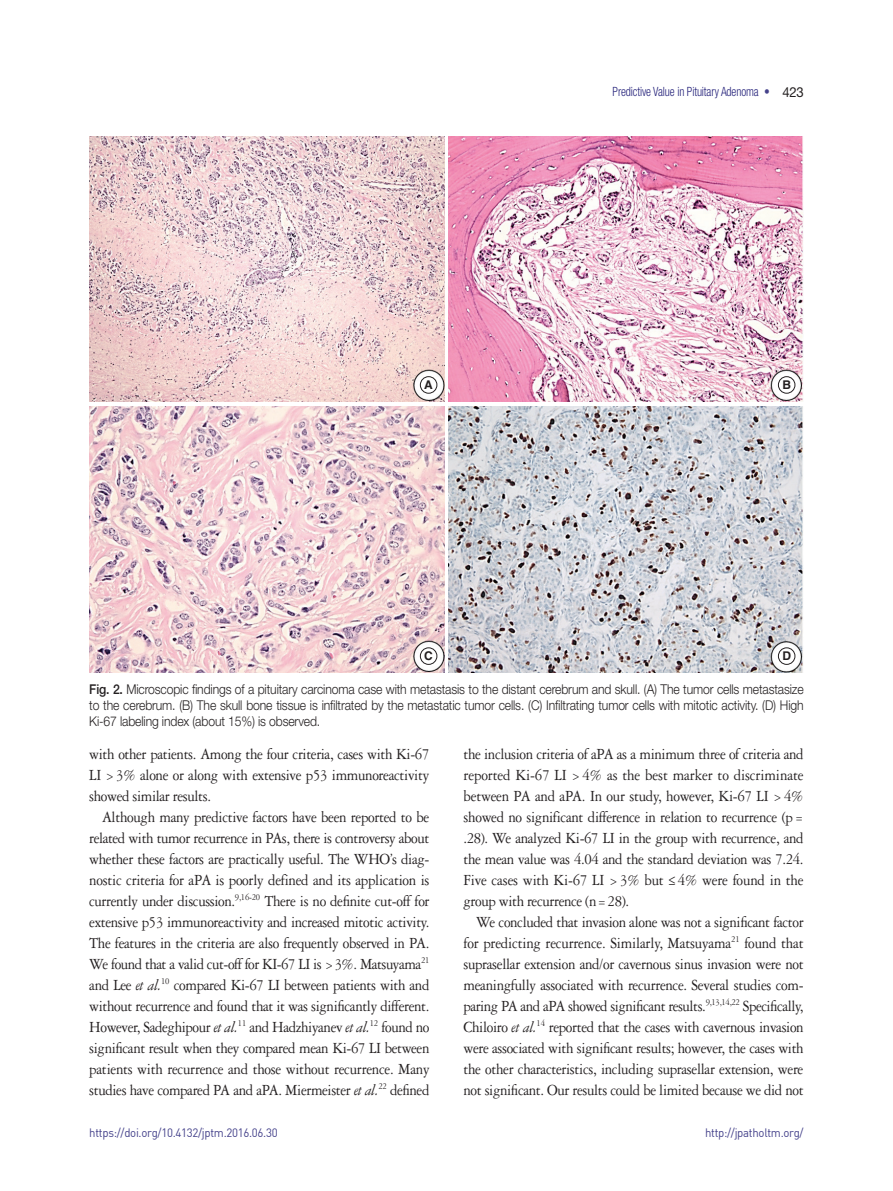
<style>
.page{position:relative;width:893px;height:1191px;background:#fff}
.page>*{position:absolute;margin:0;border:0;box-sizing:border-box;transform-origin:0 0}
.t1{font:16.5px/21px "Garamond 3 LT Std";letter-spacing:-.025em;color:#231f20;text-align:justify;scale:.9 1}
.t2{font:300 13.5px/16.2px "Helvetica Neue LT Std";letter-spacing:-.01em;color:#231f20;text-align:justify;scale:.9 1}
.t3{font:300 condensed 12.75px "Helvetica Neue LT Std";letter-spacing:-.01em;color:#26237b;scale:.9 1}
.t4{font:12px "Dinreg";letter-spacing:-.025em;color:#45428b;scale:.95 1}
.t5{font:700 12px "Helvetica LT Std";color:#231f20}
.s1{color:#45428b}
.s2{font-weight:400;font-stretch:normal;font-size:13.8px;color:#231f20}
.s3{font-weight:500}
.s4{font-style:italic}
</style>
<div class="page">
<img style="left:89px;top:136px;width:355px;height:266px">
<img style="left:449px;top:136px;width:354px;height:266px">
<img style="left:89px;top:406px;width:355px;height:266px">
<img style="left:449px;top:406px;width:354px;height:266px">
<div style="left:420px;top:377px;width:17px;height:16px;background:#fff;border-radius:50%"></div>
<div style="left:420px;top:376px;width:17px;height:17px;border:1px solid #231f20;border-radius:50%"></div>
<div style="left:420px;top:648px;width:17px;height:16px;background:#fff;border-radius:50%"></div>
<div style="left:420px;top:647px;width:17px;height:17px;border:1px solid #231f20;border-radius:50%"></div>
<div style="left:778px;top:377px;width:17px;height:16px;background:#fff;border-radius:50%"></div>
<div style="left:778px;top:376px;width:17px;height:17px;border:1px solid #231f20;border-radius:50%"></div>
<div style="left:778px;top:648px;width:17px;height:16px;background:#fff;border-radius:50%"></div>
<div style="left:778px;top:647px;width:17px;height:17px;border:1px solid #231f20;border-radius:50%"></div>
<p class="t5" style="left:424px;top:377px;width:10px">A</p>
<p class="t5" style="left:424px;top:648px;width:10px">C</p>
<p class="t3" style="left:613px;top:84px;width:214px">Predictive Value in Pituitary Adenoma <span class="s1">•</span> <span class="s2">423</span></p>
<p class="t5" style="left:782px;top:377px;width:10px">B</p>
<p class="t5" style="left:782px;top:648px;width:10px">D</p>
<p class="t2" style="left:89px;top:680px;width:795px"><span class="s3">Fig. 2.</span> Microscopic findings of a pituitary carcinoma case with metastasis to the distant cerebrum and skull. (A) The tumor cells metastasize to the cerebrum. (B) The skull bone tissue is infiltrated by the metastatic tumor cells. (C) Infiltrating tumor cells with mitotic activity. (D) High Ki-67 labeling index (about 15%) is observed.</p>
<p class="t1" style="left:89px;top:744px;width:379px">with other patients. Among the four criteria, cases with Ki-67<br>LI &gt;3% alone or along with extensive p53 immunoreactivity showed similar results.</p>
<p class="t1" style="left:89px;top:807px;width:380px;text-indent:13px">Although many predictive factors have been reported to be related with tumor recurrence in PAs, there is controversy about whether these factors are practically useful. The WHO’s diag&shy;nostic criteria for aPA is poorly defined and its application is currently under discussion.<sup>9,16-20</sup> There is no definite cut-off for extensive p53 immunoreactivity and increased mitotic activity.<br>The features in the criteria are also frequently observed in PA.<br>We found that a valid cut-off for KI-67 LI is &gt;3%. Matsuyama<sup>21 </sup>and Lee <span class="s4">et al.</span><sup>10</sup> compared Ki-67 LI between patients with and without recurrence and found that it was significantly different.<br>However, Sadeghipour <span class="s4">et al.</span><sup>11</sup> and Hadzhiyanev <span class="s4">et al.</span><sup>12</sup> found no significant result when they compared mean Ki-67 LI between patients with recurrence and those without recurrence. Many studies have compared PA and aPA. Miermeister <span class="s4">et al.</span><sup>22</sup> defined</p>
<p class="t1" style="left:463px;top:744px;width:379px">the inclusion criteria of aPA as a minimum three of criteria and reported Ki-67 LI &gt;4% as the best marker to discriminate between PA and aPA. In our study, however, Ki-67 LI &gt; 4% showed no significant difference in relation to recurrence (p= .28). We analyzed Ki-67 LI in the group with recurrence, and the mean value was 4.04 and the standard deviation was 7.24.<br>Five cases with Ki-67 LI &gt;3% but ≤ 4% were found in the group with recurrence (n=28).</p>
<p class="t1" style="left:463px;top:912px;width:380px;text-indent:13px">We concluded that invasion alone was not a significant factor for predicting recurrence. Similarly, Matsuyama<sup>21</sup> found that suprasellar extension and/or cavernous sinus invasion were not meaningfully associated with recurrence. Several studies com&shy;paring PA and aPA showed significant results.<sup>9,13,14,22</sup> Specifically, Chiloiro <span class="s4">et al.</span><sup>14</sup> reported that the cases with cavernous invasion were associated with significant results; however, the cases with the other characteristics, including suprasellar extension, were not significant. Our results could be limited because we did not</p>
<p class="t4" style="left:89px;top:1125px;width:200px">https://doi.org/10.4132/jptm.2016.06.30</p>
<p class="t4" style="left:705px;top:1125px;width:105px">http://jpatholtm.org/</p>
</div>
